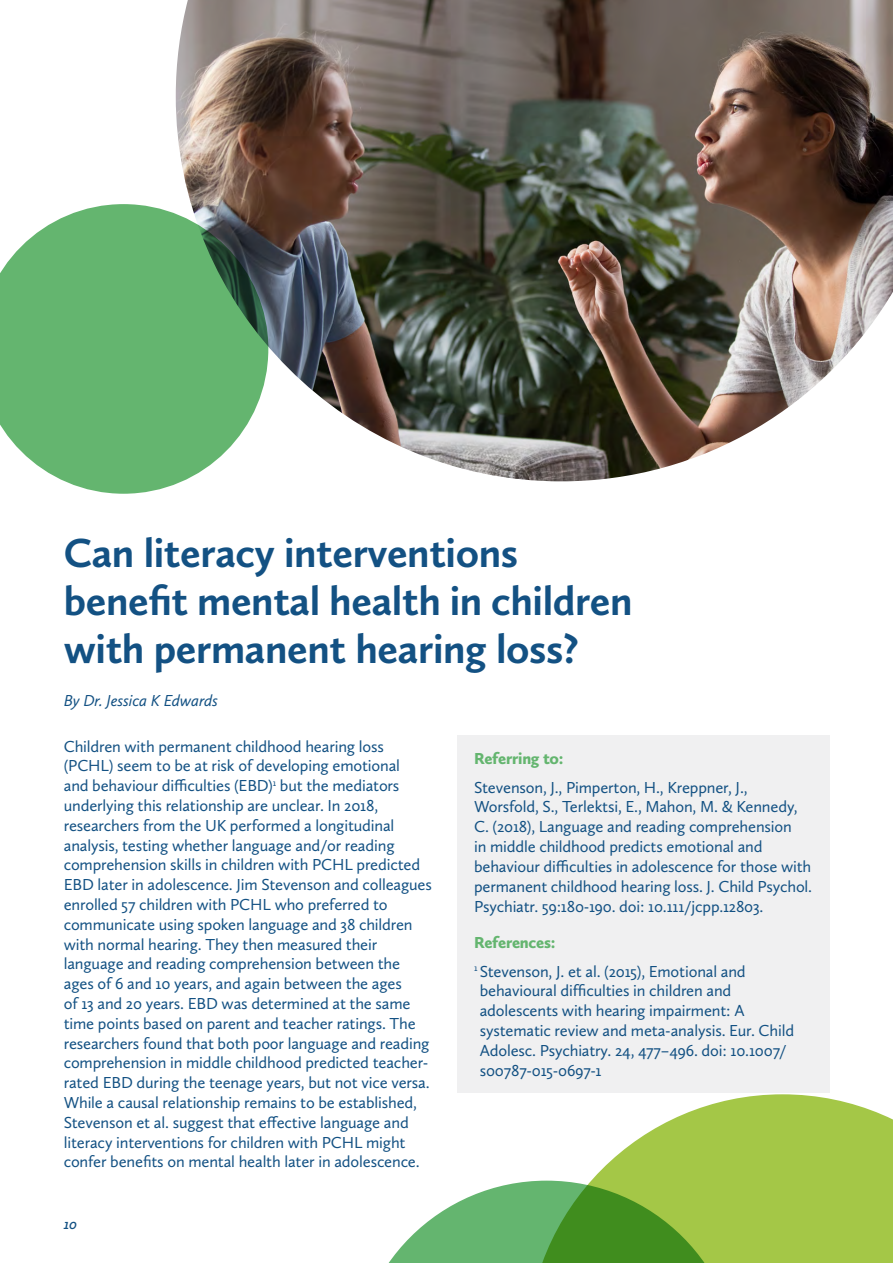
<style>
.page{position:relative;width:893px;height:1263px;background:#fff}
.page>*{position:absolute;margin:0;border:0;box-sizing:border-box;transform-origin:0 0}
.t1{font:700 42px/48px "Calluna Sans";letter-spacing:-.01em;color:#135183}
.t2{font:16.5px/19.8px "Calluna Sans";letter-spacing:-.01em;color:#135183}
.t3{font:italic 16.5px "Calluna Sans";letter-spacing:-.01em;color:#135183}
.t4{font:900 16.5px "Calluna Sans";letter-spacing:-.015em;color:#64b56f}
.t5{font:italic 600 15px "Calluna Sans";color:#135183}
.s1{font-weight:900;color:#64b56f}
</style>
<div class="page">
<div style="left:457px;top:735px;width:372px;height:358px;background:#f0f0f1"></div>
<svg style="left:0;top:204px;width:183px;height:290px;background:#75bd7f"></svg>
<img style="left:176px;top:0;width:717px;height:481px">
<svg style="left:592px;top:1094px;width:301px;height:169px;fill:#a4c747"></svg>
<svg style="left:388px;top:1180px;width:351px;height:83px;background:#7fb964"></svg>
<h1 class="t1" style="left:64px;top:528px;width:570px">Can literacy interventions benefit mental health in children with permanent hearing loss?</h1>
<p class="t3" style="left:64px;top:691px;width:156px">By Dr. Jessica K Edwards</p>
<p class="t2" style="left:64px;top:736px;width:370px">Children with permanent childhood hearing loss (PCHL) seem to be at risk of developing emotional<br>and behaviour difficulties (EBD)<sup>1</sup> but the mediators underlying this relationship are unclear. In 2018, researchers from the UK performed a longitudinal analysis, testing whether language and/or reading comprehension skills in children with PCHL predicted EBD later in adolescence. Jim Stevenson and colleagues enrolled 57 children with PCHL who preferred to communicate using spoken language and 38 children with normal hearing. They then measured their language and reading comprehension between the ages of 6 and 10 years, and again between the ages<br>of 13 and 20 years. EBD was determined at the same time points based on parent and teacher ratings. The researchers found that both poor language and reading comprehension in middle childhood predicted teacher&shy;rated EBD during the teenage years, but not vice versa.<br>While a causal relationship remains to be established, Stevenson et al. suggest that effective language and literacy interventions for children with PCHL might confer benefits on mental health later in adolescence.</p>
<p class="t5" style="left:64px;top:1214px;width:15px">10</p>
<p class="t4" style="left:474px;top:748px;width:91px">Referring to:</p>
<p class="t2" style="left:474px;top:777px;width:340px">Stevenson, J., Pimperton, H., Kreppner, J., Worsfold, S., Terlektsi, E., Mahon, M. &amp; Kennedy, C. (2018), Language and reading comprehension<br>in middle childhood predicts emotional and behaviour difficulties in adolescence for those with permanent childhood hearing loss. J. Child Psychol.<br>Psychiatr. 59:180-190. doi: 10.111/jcpp.12803.</p>
<p class="t2" style="left:474px;top:928px;width:273px;line-height:28.3px"><span class="s1">References:<br></span><sup>1</sup> Stevenson, J. et al. (2015), Emotional and</p>
<p class="t2" style="left:480px;top:981px;width:316px">behavioural difficulties in children and adolescents with hearing impairment: A systematic review and meta-analysis. Eur. Child Adolesc. Psychiatry. 24, 477–496. doi: 10.1007/ s00787-015-0697-1</p>
</div>
